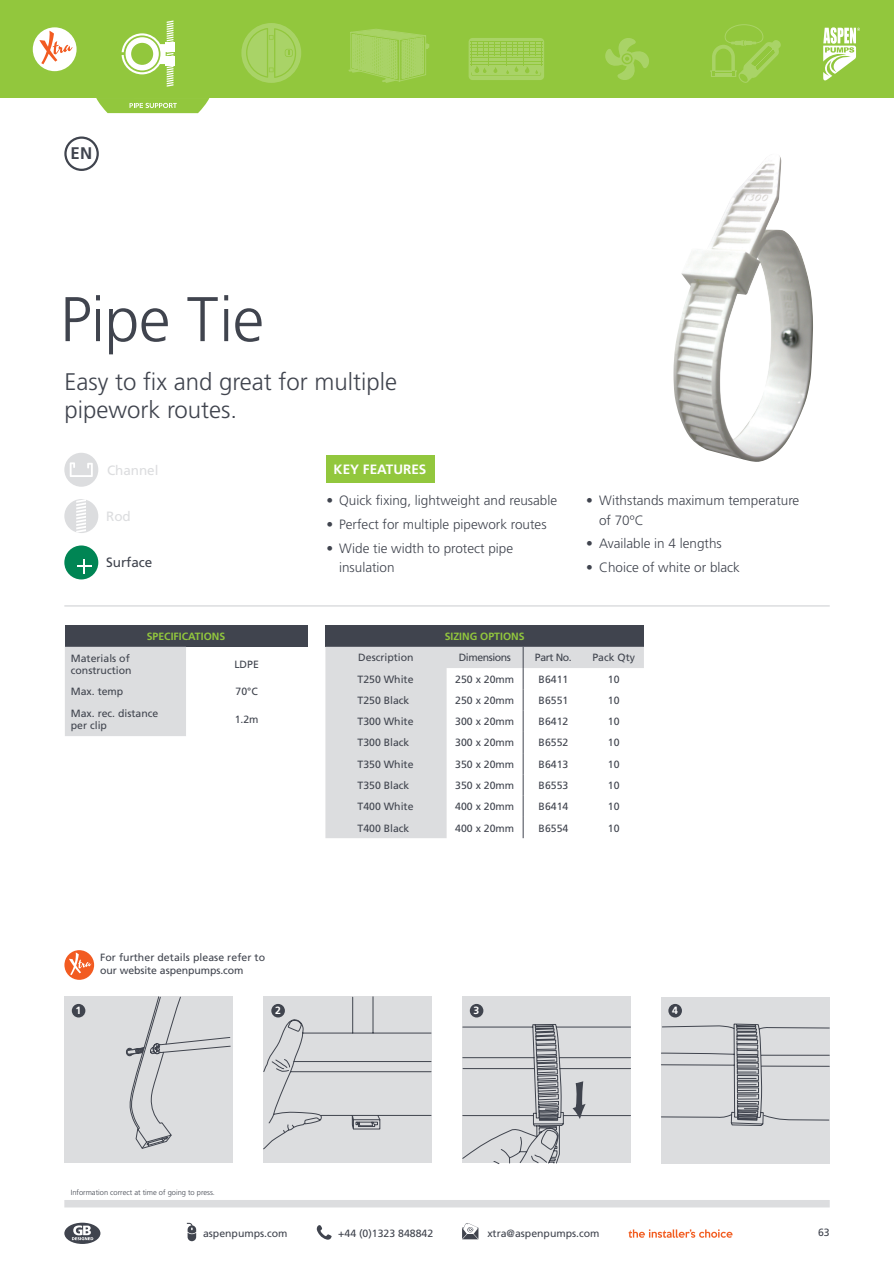
<style>
.page{position:relative;width:894px;height:1264px;background:#fff}
.page>*{position:absolute;margin:0;border:0;box-sizing:border-box;transform-origin:0 0}
.t1{font:300 63px "Frutiger LT Pro";letter-spacing:-.01em;color:#40444e}
.t2{font:300 24px/28.8px "Frutiger LT Pro";color:#40444e}
.t3{font:700 16.8px "Frutiger LT Pro";color:#40444e}
.t4{font:300 13.5px/19.5px "Frutiger LT Pro";color:#40444e}
.t5{font:700 13.5px "Frutiger LT Pro";color:#fff}
.t6{font:13.5px "Frutiger LT Pro";letter-spacing:-.005em;color:#dcdddf}
.t7{font:13.5px "Frutiger LT Pro";letter-spacing:-.005em;color:#40444e}
.t8{font:10.5px/12px "Frutiger LT Pro";color:#40444e}
.t9{font:700 10.5px "Frutiger LT Pro";color:#92c73d}
.t10{font:10.5px "Frutiger LT Pro";letter-spacing:-.04em;color:#40444e}
.t11{font:700 10.5px "Frutiger LT Pro";color:#fff}
.t12{font:300 7.5px "Frutiger LT Pro";color:#40444e}
</style>
<div class="page">
<div style="left:0;top:0;width:894px;height:98px;background:#92c73d"></div>
<svg style="left:823px;top:27px;width:37px;height:53px"></svg>
<div style="left:33px;top:27px;width:44px;height:44px;background:#fff;border-radius:50%"></div>
<svg style="left:39px;top:31px;width:34px;height:33px"></svg>
<svg style="left:122px;top:20px;width:51px;height:67px"></svg>
<div style="left:166px;top:42px;width:9px;height:10px;background:#fff"></div>
<div style="left:166px;top:56px;width:9px;height:10px;background:#fff"></div>
<div style="left:469px;top:38px;width:75px;height:42px;background:#a9d367;border-radius:4px"></div>
<svg style="left:471px;top:42px;width:71px;height:34px"></svg>
<hr style="left:470px;top:41px;width:72px;height:1px;background:#92c73d">
<hr style="left:470px;top:44px;width:72px;height:1px;background:#92c73d">
<hr style="left:470px;top:48px;width:72px;height:1px;background:#92c73d">
<hr style="left:470px;top:51px;width:72px;height:1px;background:#92c73d">
<hr style="left:470px;top:54px;width:72px;height:1px;background:#92c73d">
<hr style="left:470px;top:57px;width:72px;height:1px;background:#92c73d">
<hr style="left:470px;top:61px;width:72px;height:1px;background:#92c73d">
<hr style="left:470px;top:64px;width:72px;height:1px;background:#92c73d">
<svg style="left:348px;top:29px;width:81px;height:54px"></svg>
<svg style="left:96px;top:98px;width:113px;height:15px;background:#a2cf5a"></svg>
<svg style="left:710px;top:24px;width:71px;height:59px"></svg>
<div style="left:241px;top:23px;width:60px;height:60px;background:#a9d367;border-radius:50%"></div>
<svg style="left:246px;top:28px;width:50px;height:50px"></svg>
<svg style="left:605px;top:38px;width:44px;height:42px"></svg>
<div style="left:326px;top:455px;width:108px;height:27px;background:#92c73d"></div>
<div style="left:325px;top:625px;width:319px;height:22px;background:#40444e"></div>
<svg style="left:325px;top:647px;width:319px;height:191px"></svg>
<svg style="left:523px;top:647px;width:1px;height:191px"></svg>
<img style="left:673px;top:156px;width:140px;height:306px">
<div style="left:65px;top:625px;width:242px;height:22px;background:#40444e"></div>
<div style="left:65px;top:647px;width:121px;height:89px;background:#dcdddf"></div>
<div style="left:64px;top:996px;width:169px;height:167px;background:#dcdddf"></div>
<div style="left:263px;top:996px;width:169px;height:167px;background:#dcdddf"></div>
<div style="left:661px;top:996px;width:168px;height:167px;background:#dcdddf"></div>
<div style="left:462px;top:996px;width:169px;height:167px;background:#dcdddf"></div>
<div style="left:72px;top:1004px;width:13px;height:13px;background:#40444e;border-radius:50%"></div>
<div style="left:470px;top:1004px;width:13px;height:13px;background:#40444e;border-radius:50%"></div>
<div style="left:668px;top:1004px;width:14px;height:13px;background:#40444e;border-radius:50%"></div>
<div style="left:64px;top:545px;width:34px;height:34px;background:#008554;border-radius:50%"></div>
<svg style="left:77px;top:559px;width:14px;height:14px"></svg>
<div style="left:64px;top:499px;width:34px;height:34px;background:#dcdddf;border-radius:50%"></div>
<svg style="left:76px;top:499px;width:10px;height:34px"></svg>
<div style="left:64px;top:453px;width:34px;height:34px;background:#dcdddf;border-radius:50%"></div>
<svg style="left:70px;top:462px;width:23px;height:15px"></svg>
<svg style="left:126px;top:996px;width:105px;height:153px"></svg>
<svg style="left:263px;top:996px;width:169px;height:153px"></svg>
<svg style="left:462px;top:1024px;width:169px;height:140px"></svg>
<svg style="left:661px;top:1023px;width:169px;height:109px"></svg>
<div style="left:64px;top:136px;width:35px;height:35px;border:2px solid #40444e;border-radius:50%"></div>
<svg style="left:64px;top:950px;width:30px;height:30px"></svg>
<svg style="left:69px;top:952px;width:22px;height:23px"></svg>
<hr style="left:64px;top:605px;width:766px;height:1px;background:#dcdddf">
<svg style="left:462px;top:1223px;width:16px;height:16px"></svg>
<svg style="left:316px;top:1225px;width:16px;height:15px"></svg>
<svg style="left:187px;top:1222px;width:9px;height:19px"></svg>
<svg style="left:628px;top:1229px;width:105px;height:8px"></svg>
<svg style="left:64px;top:1222px;width:36px;height:22px"></svg>
<div style="left:64px;top:1200px;width:766px;height:7px;background:#dcdddf"></div>
<h3 class="t3" style="left:71px;top:144px;width:23px">EN</h3>
<h1 class="t1" style="left:60px;top:283px;width:206px">Pipe Tie</h1>
<h2 class="t2" style="left:64px;top:367px;width:334px">Easy to fix and great for multiple pipework routes.</h2>
<p class="t6" style="left:107px;top:462px;width:53px">Channel</p>
<p class="t6" style="left:106px;top:508px;width:26px">Rod</p>
<p class="t7" style="left:106px;top:555px;width:48px">Surface</p>
<p class="t9" style="left:147px;top:630px;width:80px">SPECIFICATIONS</p>
<p class="t8" style="left:71px;top:652px;width:62px">Materials of construction</p>
<p class="t8" style="left:234px;top:658px;width:26px">LDPE</p>
<p class="t8" style="left:71px;top:686px;width:54px">Max. temp</p>
<p class="t8" style="left:235px;top:686px;width:24px">70°C</p>
<p class="t8" style="left:71px;top:707px;width:89px">Max. rec. distance per clip</p>
<p class="t8" style="left:235px;top:713px;width:25px">1.2m</p>
<p class="t8" style="left:100px;top:951px;width:166px;line-height:13.2px">For further details please refer to our website aspenpumps.com</p>
<p class="t5" style="left:334px;top:461px;width:94px">KEY FEATURES</p>
<p class="t4" style="left:326px;top:491px;width:232px">• Quick fixing, lightweight and reusable</p>
<p class="t4" style="left:326px;top:514px;width:222px">• Perfect for multiple pipework routes</p>
<p class="t4" style="left:339px;top:538px;width:176px;text-indent:-13px">• Wide tie width to protect pipe insulation</p>
<p class="t9" style="left:445px;top:630px;width:81px">SIZING OPTIONS</p>
<p class="t4" style="left:599px;top:491px;width:202px;text-indent:-13px">• Withstands maximum temperature of 70ºC</p>
<p class="t4" style="left:586px;top:534px;width:137px">• Available in 4 lengths</p>
<p class="t4" style="left:586px;top:558px;width:155px">• Choice of white or black</p>
<p class="t8" style="left:358px;top:652px;width:57px">Description</p>
<p class="t10" style="left:459px;top:651px;width:54px">Dimensions</p>
<p class="t8" style="left:535px;top:652px;width:38px">Part No.</p>
<p class="t8" style="left:592px;top:652px;width:44px">Pack Qty</p>
<p class="t8" style="left:358px;top:673px;width:58px">T250 White</p>
<p class="t8" style="left:455px;top:673px;width:60px">250 x 20mm</p>
<p class="t8" style="left:539px;top:673px;width:31px">B6411</p>
<p class="t8" style="left:608px;top:673px;width:13px">10</p>
<p class="t8" style="left:358px;top:694px;width:53px">T250 Black</p>
<p class="t8" style="left:455px;top:694px;width:60px">250 x 20mm</p>
<p class="t8" style="left:539px;top:694px;width:31px">B6551</p>
<p class="t8" style="left:608px;top:694px;width:13px">10</p>
<p class="t8" style="left:358px;top:715px;width:58px">T300 White</p>
<p class="t8" style="left:455px;top:715px;width:60px">300 x 20mm</p>
<p class="t8" style="left:539px;top:715px;width:31px">B6412</p>
<p class="t8" style="left:608px;top:715px;width:13px">10</p>
<p class="t8" style="left:358px;top:737px;width:53px">T300 Black</p>
<p class="t8" style="left:455px;top:737px;width:60px">300 x 20mm</p>
<p class="t8" style="left:539px;top:737px;width:31px">B6552</p>
<p class="t8" style="left:608px;top:737px;width:13px">10</p>
<p class="t8" style="left:358px;top:758px;width:58px">T350 White</p>
<p class="t8" style="left:455px;top:758px;width:60px">350 x 20mm</p>
<p class="t8" style="left:539px;top:758px;width:31px">B6413</p>
<p class="t8" style="left:608px;top:758px;width:13px">10</p>
<p class="t8" style="left:358px;top:779px;width:53px">T350 Black</p>
<p class="t8" style="left:455px;top:779px;width:60px">350 x 20mm</p>
<p class="t8" style="left:539px;top:779px;width:31px">B6553</p>
<p class="t8" style="left:608px;top:779px;width:13px">10</p>
<p class="t8" style="left:358px;top:800px;width:58px">T400 White</p>
<p class="t8" style="left:455px;top:800px;width:60px">400 x 20mm</p>
<p class="t8" style="left:539px;top:800px;width:31px">B6414</p>
<p class="t8" style="left:608px;top:800px;width:13px">10</p>
<p class="t8" style="left:358px;top:822px;width:53px">T400 Black</p>
<p class="t8" style="left:455px;top:822px;width:60px">400 x 20mm</p>
<p class="t8" style="left:539px;top:822px;width:31px">B6554</p>
<p class="t8" style="left:608px;top:822px;width:13px">10</p>
<p class="t11" style="left:76px;top:1004px;width:7px">1</p>
<p class="t11" style="left:275px;top:1004px;width:7px">2</p>
<p class="t11" style="left:474px;top:1004px;width:7px">3</p>
<p class="t11" style="left:672px;top:1004px;width:7px">4</p>
<p class="t12" style="left:71px;top:1188px;width:146px">Information correct at time of going to press.</p>
<p class="t8" style="left:203px;top:1227px;width:86px">aspenpumps.com</p>
<p class="t8" style="left:338px;top:1227px;width:97px">+44 (0)1323 848842</p>
<p class="t8" style="left:487px;top:1227px;width:114px">xtra@aspenpumps.com</p>
<p class="t8" style="left:818px;top:1226px;width:13px">63</p>
</div>
